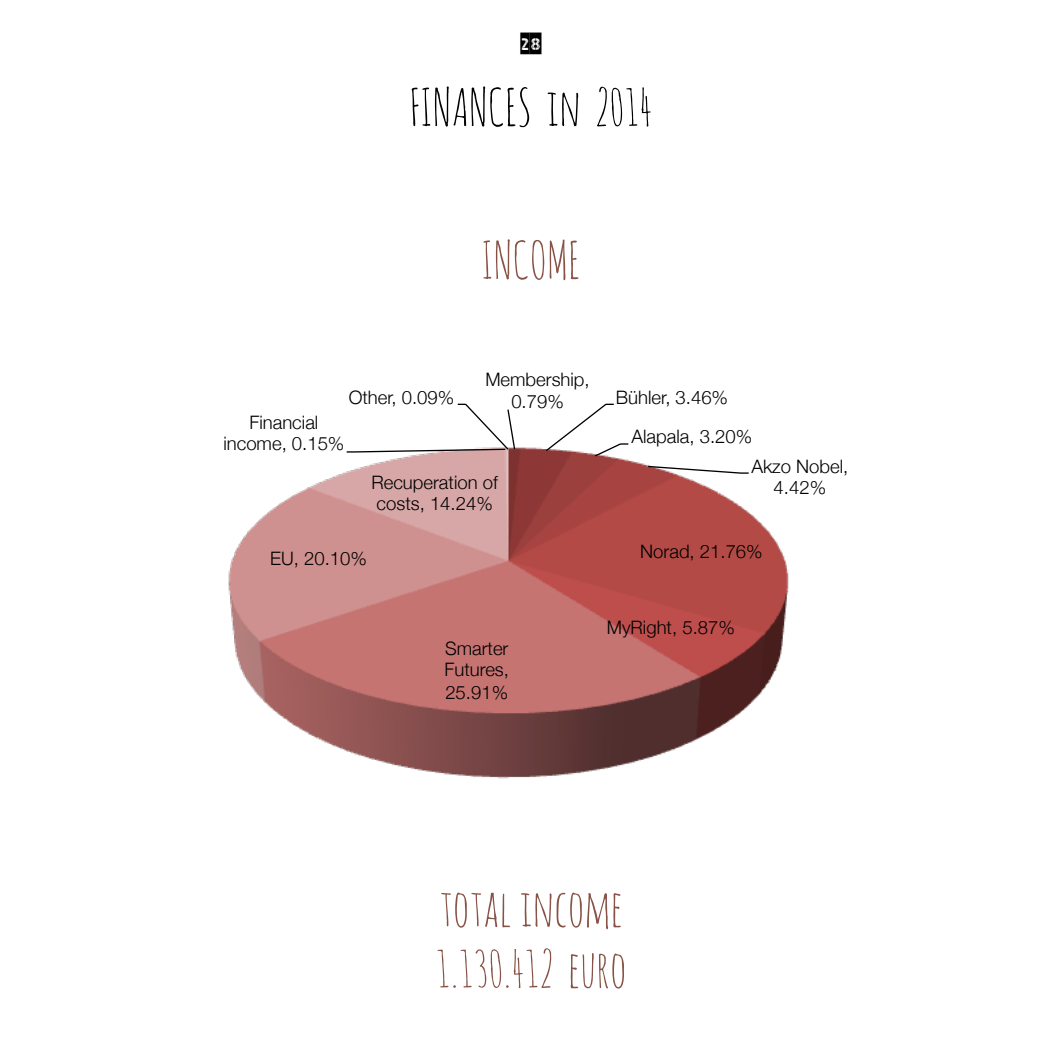
<style>
.page{position:relative;width:1062px;height:1062px;background:#fff}
.page>*{position:absolute;margin:0;border:0;box-sizing:border-box;transform-origin:0 0}
.t1{font:50.75px/60.9px "Amatic SC";color:#885347}
.t2{font:50.75px "Amatic SC";color:#000}
.t3{font:21px "Take Cover";color:#000}
.t4{font:300 18.55px/21.2px "Helvetica Neue";color:#000;text-align:center}
</style>
<div class="page">
<svg style="left:228px;top:403px;width:561px;height:376px"></svg>
<p class="t3" style="left:520px;top:32px;width:23px">28</p>
<h1 class="t2" style="left:410px;top:74px;width:244px">FINANCES in 2014</h1>
<h1 class="t1" style="left:481px;top:229px;width:101px">INCOME</h1>
<p class="t4" style="left:349px;top:385px;width:107px">Other, 0.09%</p>
<p class="t4" style="left:223px;top:410px;width:123px">Financial income, 0.15%</p>
<p class="t4" style="left:485px;top:368px;width:106px">Membership,<br>0.79%</p>
<p class="t4" style="left:371px;top:470px;width:128px;text-align:left">Recuperation of costs, 14.24%</p>
<p class="t4" style="left:270px;top:546px;width:98px">EU, 20.10%</p>
<p class="t4" style="left:631px;top:376px;width:122px;line-height:39.7px;text-align:left;text-indent:-16px">Bühler, 3.46%<br>Alapala, 3.20%</p>
<p class="t4" style="left:751px;top:455px;width:99px">Akzo Nobel,<br>4.42%</p>
<p class="t4" style="left:640px;top:540px;width:124px">Norad, 21.76%</p>
<p class="t4" style="left:444px;top:636px;width:66px;line-height:21.9px;text-align:justify">Smarter Futures, 25.91%</p>
<p class="t4" style="left:607px;top:615px;width:130px">MyRight, 5.87%</p>
<h1 class="t1" style="left:435px;top:876px;width:193px">total income<br>1.130.412 euro</h1>
</div>
